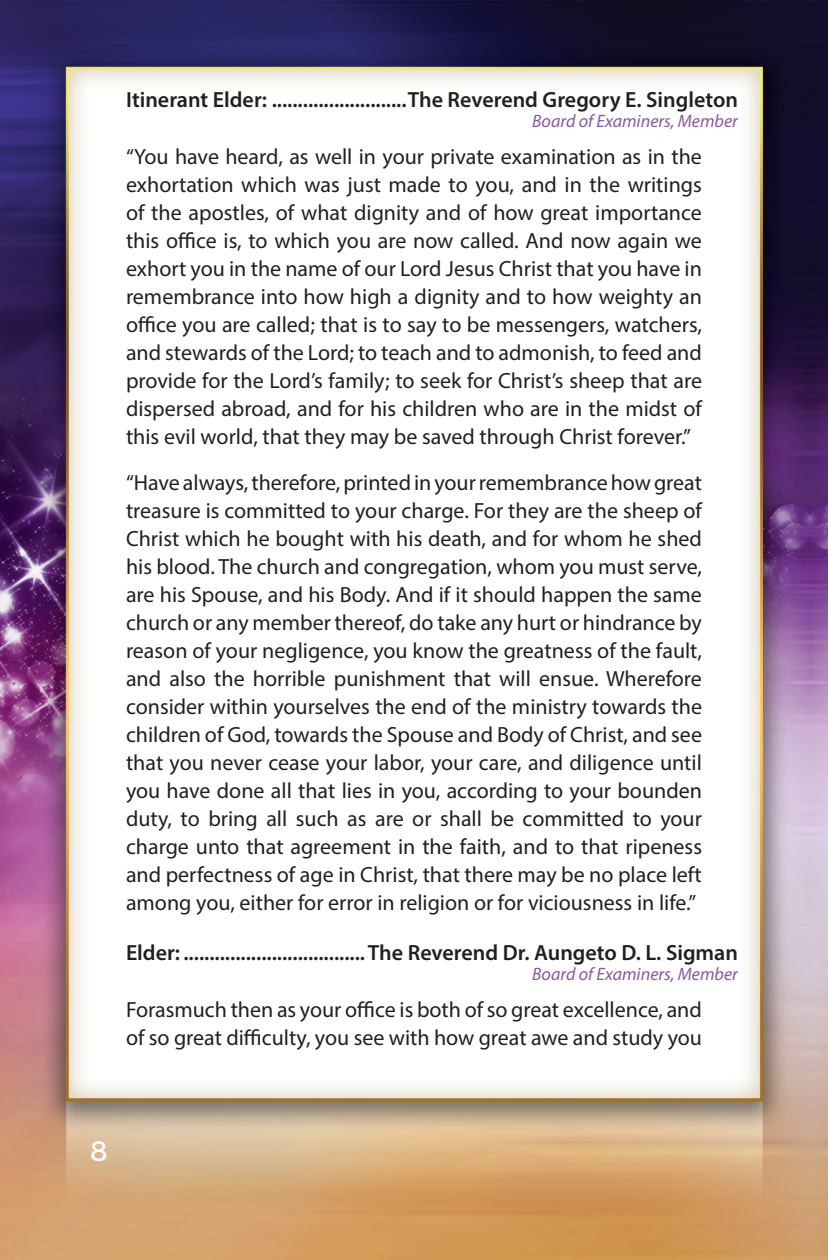
<style>
.page{position:relative;width:828px;height:1260px;background:#fff}
.page>*{position:absolute;margin:0;border:0;box-sizing:border-box;transform-origin:0 0}
.t1{font:28px "Montserrat";color:#fff}
.t2{font:22px/28px "Myriad Pro";color:#231f20;text-align:justify}
.Schedule_Tab_Elder{font:600 22px "Myriad Pro";color:#231f20}
.Schedule_Tab_Italics{font:italic 18px "Myriad Pro";color:#8858a4}
</style>
<div class="page">
<img style="left:0;top:0;width:828px;height:1260px">
<p class="Schedule_Tab_Elder" style="left:126px;top:85px;width:614px">Itinerant Elder: ..........................The Reverend Gregory E. Singleton</p>
<p class="Schedule_Tab_Italics" style="left:532px;top:109px;width:207px">Board of Examiners, Member</p>
<p class="t2" style="left:126px;top:142px;width:578px">“You have heard, as well in your private examination as in the exhortation which was just made to you, and in the writings of the apostles, of what dignity and of how great importance this office is, to which you are now called. And now again we exhort you in the name of our Lord Jesus Christ that you have in remembrance into how high a dignity and to how weighty an office you are called; that is to say to be messengers, watchers, and stewards of the Lord; to teach and to admonish, to feed and provide for the Lord’s family; to seek for Christ’s sheep that are dispersed abroad, and for his children who are in the midst of this evil world, that they may be saved through Christ forever.”</p>
<p class="t2" style="left:126px;top:468px;width:578px">“Have always, therefore, printed in your remembrance how great treasure is committed to your charge. For they are the sheep of Christ which he bought with his death, and for whom he shed his blood. The church and congregation, whom you must serve, are his Spouse, and his Body. And if it should happen the same church or any member thereof, do take any hurt or hindrance by reason of your negligence, you know the greatness of the fault, and also the horrible punishment that will ensue. Wherefore consider within yourselves the end of the ministry towards the children of God, towards the Spouse and Body of Christ, and see that you never cease your labor, your care, and diligence until you have done all that lies in you, according to your bounden duty, to bring all such as are or shall be committed to your charge unto that agreement in the faith, and to that ripeness and perfectness of age in Christ, that there may be no place left among you, either for error in religion or for viciousness in life.”</p>
<p class="Schedule_Tab_Elder" style="left:126px;top:938px;width:614px">Elder: ...................................The Reverend Dr. Aungeto D. L. Sigman</p>
<p class="Schedule_Tab_Italics" style="left:532px;top:962px;width:207px">Board of Examiners, Member</p>
<p class="t2" style="left:126px;top:995px;width:578px">Forasmuch then as your office is both of so great excellence, and of so great difficulty, you see with how great awe and study you</p>
<p class="t1" style="left:90px;top:1129px;width:19px">8</p>
</div>
